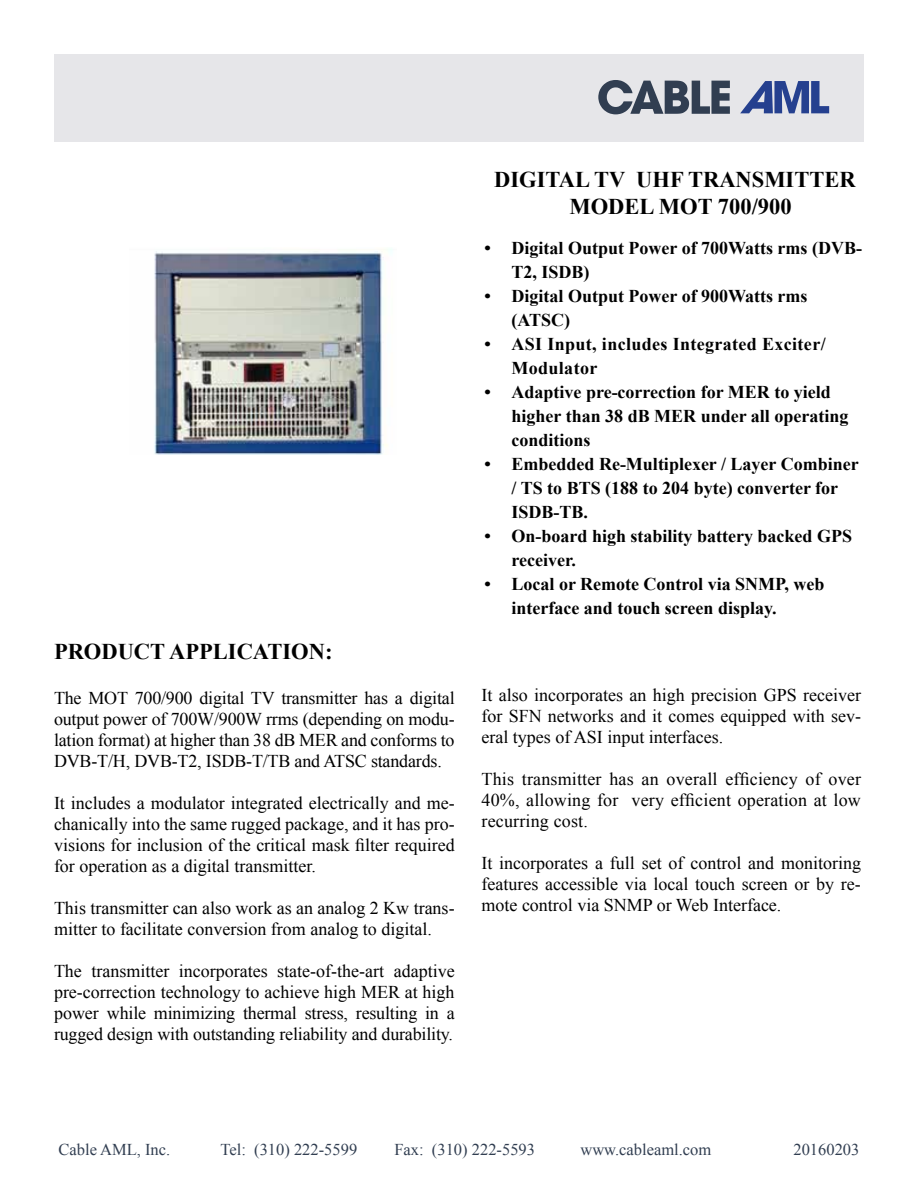
<style>
.page{position:relative;width:918px;height:1188px;background:#fff}
.page>*{position:absolute;margin:0;border:0;box-sizing:border-box;transform-origin:0 0}
.t1{font:700 22.5px/27px "Times New Roman";color:#000;text-align:center}
.t2{font:18px/21px "Times New Roman";color:#000;text-align:justify}
.t3{font:700 18px/24px "Times New Roman";color:#000}
.t4{font:700 18px/24px "Times New Roman";letter-spacing:.02em;color:#000}
.t5{font:16.5px "Times New Roman";color:#313e51}
</style>
<div class="page">
<div style="left:54px;top:54px;width:810px;height:88px;background:#e6e6e9"></div>
<svg style="left:740px;top:81px;width:89px;height:32px"></svg>
<svg style="left:598px;top:80px;width:132px;height:34px"></svg>
<img style="left:154px;top:249px;width:239px;height:206px">
<p class="t1" style="left:54px;top:637px;width:280px">PRODUCT APPLICATION:</p>
<p class="t2" style="left:54px;top:687px;width:402px">The MOT 700/900 digital TV transmitter has a digital output power of 700W/900W rrms (depending on modu&shy;lation format) at higher than 38 dB MER and conforms to DVB-T/H, DVB-T2, ISDB-T/TB and ATSC standards.</p>
<p class="t2" style="left:54px;top:792px;width:402px">It includes a modulator integrated electrically and me&shy;chanically into the same rugged package, and it has pro&shy;visions for inclusion of the critical mask filter required for operation as a digital transmitter.</p>
<p class="t2" style="left:54px;top:897px;width:402px">This transmitter can also work as an analog 2 Kw trans&shy;mitter to facilitate conversion from analog to digital.</p>
<p class="t2" style="left:54px;top:960px;width:402px">The transmitter incorporates state-of-the-art adaptive pre-correction technology to achieve high MER at high power while minimizing thermal stress, resulting in a rugged design with outstanding reliability and durability.</p>
<p class="t1" style="left:494px;top:165px;width:363px">DIGITAL TV UHF TRANSMITTER<br>MODEL MOT 700/900</p>
<p class="t3" style="left:512px;top:236px;width:352px;text-indent:-27px">• Digital Output Power of 700Watts rms (DVB-<br>T2, ISDB)</p>
<p class="t3" style="left:512px;top:284px;width:298px;text-indent:-27px">• Digital Output Power of 900Watts rms (ATSC)</p>
<p class="t4" style="left:512px;top:332px;width:316px;text-indent:-27px">• ASI Input, includes Integrated Exciter/<br>Modulator</p>
<p class="t3" style="left:512px;top:380px;width:338px;text-indent:-27px">• Adaptive pre-correction for MER to yield higher than 38 dB MER under all operating conditions</p>
<p class="t3" style="left:512px;top:452px;width:349px;text-indent:-27px">• Embedded Re-Multiplexer / Layer Combiner / TS to BTS (188 to 204 byte) converter for<br>ISDB-TB.</p>
<p class="t3" style="left:512px;top:524px;width:342px;text-indent:-27px">• On-board high stability battery backed GPS receiver.</p>
<p class="t3" style="left:512px;top:572px;width:315px;text-indent:-27px">• Local or Remote Control via SNMP, web interface and touch screen display.</p>
<p class="t2" style="left:482px;top:684px;width:381px">It also incorporates an high precision GPS receiver for SFN networks and it comes equipped with sev&shy;eral types of ASI input interfaces.</p>
<p class="t2" style="left:482px;top:768px;width:381px">This transmitter has an overall efficiency of over 40%, allowing for very efficient operation at low recurring cost.</p>
<p class="t2" style="left:482px;top:852px;width:381px">It incorporates a full set of control and monitoring features accessible via local touch screen or by re&shy;mote control via SNMP or Web Interface.</p>
<p class="t5" style="left:58px;top:1138px;width:113px">Cable AML, Inc.</p>
<p class="t5" style="left:220px;top:1138px;width:138px">Tel: (310) 222-5599</p>
<p class="t5" style="left:394px;top:1138px;width:142px">Fax: (310) 222-5593</p>
<p class="t5" style="left:580px;top:1138px;width:132px">www.cableaml.com</p>
<p class="t5" style="left:793px;top:1138px;width:67px">20160203</p>
</div>
